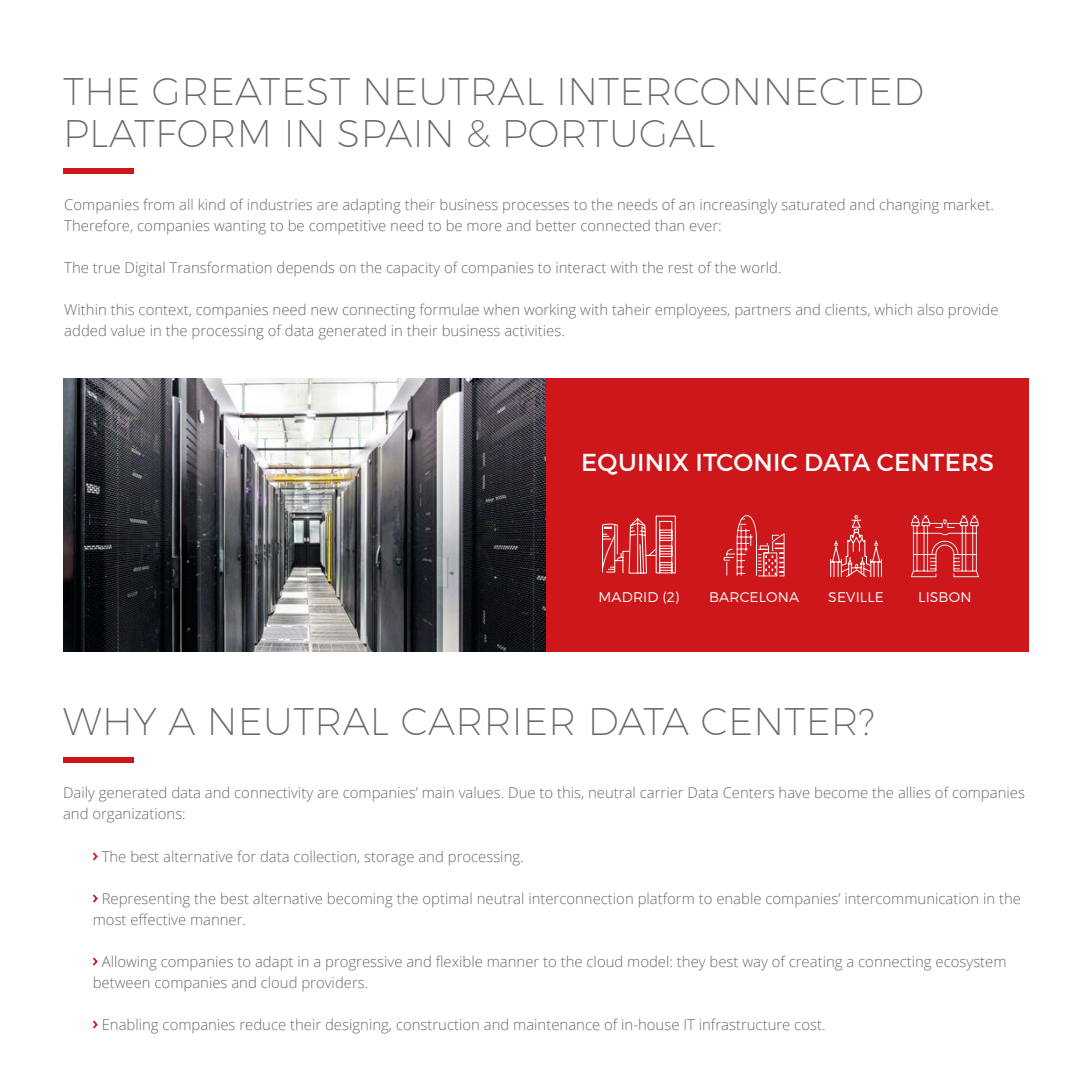
<style>
.page{position:relative;width:1092px;height:1092px;background:#fff}
.page>*{position:absolute;margin:0;border:0;box-sizing:border-box;transform-origin:0 0}
.t1{font:200 38.5px/42px "Montserrat";letter-spacing:.01em;color:#696a6f}
.t2{font:24.5px "Montserrat";letter-spacing:.01em;color:#fff}
.t3{font:300 14.88px/21px "Open Sans";color:#696a6f}
.t4{font:300 14px "Montserrat";letter-spacing:.01em;color:#fff}
</style>
<div class="page">
<img style="left:63px;top:378px;width:483px;height:273px">
<div style="left:546px;top:378px;width:482px;height:273px;background:#cd171a"></div>
<div style="left:63px;top:169px;width:70px;height:5px;background:#cd171a"></div>
<svg style="left:93px;top:852px;width:5px;height:9px"></svg>
<svg style="left:93px;top:894px;width:5px;height:9px"></svg>
<svg style="left:93px;top:957px;width:5px;height:9px"></svg>
<svg style="left:93px;top:1020px;width:5px;height:9px"></svg>
<div style="left:63px;top:757px;width:70px;height:5px;background:#cd171a"></div>
<svg style="left:602px;top:515px;width:74px;height:59px"></svg>
<svg style="left:830px;top:515px;width:52px;height:63px"></svg>
<svg style="left:911px;top:515px;width:68px;height:62px"></svg>
<svg style="left:723px;top:515px;width:62px;height:61px"></svg>
<h1 class="t1" style="left:63px;top:69px;width:862px">THE GREATEST NEUTRAL INTERCONNECTED<br>PLATFORM IN SPAIN &amp; PORTUGAL</h1>
<p class="t3" style="left:64px;top:194px;width:931px">Companies from all kind of industries are adapting their business processes to the needs of an increasingly saturated and changing market.<br>Therefore, companies wanting to be competitive need to be more and better connected than ever:</p>
<p class="t3" style="left:64px;top:257px;width:718px">The true Digital Transformation depends on the capacity of companies to interact with the rest of the world.</p>
<p class="t3" style="left:64px;top:299px;width:935px">Within this context, companies need new connecting formulae when working with taheir employees, partners and clients, which also provide added value in the processing of data generated in their business activities.</p>
<h2 class="t2" style="left:581px;top:447px;width:414px">EQUINIX ITCONIC DATA CENTERS</h2>
<p class="t4" style="left:598px;top:588px;width:82px">MADRID (2)</p>
<p class="t4" style="left:709px;top:588px;width:92px">BARCELONA</p>
<p class="t4" style="left:828px;top:588px;width:57px">SEVILLE</p>
<p class="t4" style="left:918px;top:588px;width:55px">LISBON</p>
<h1 class="t1" style="left:63px;top:699px;width:812px">WHY A NEUTRAL CARRIER DATA CENTER?</h1>
<p class="t3" style="left:63px;top:782px;width:963px">Daily generated data and connectivity are companies’ main values. Due to this, neutral carrier Data Centers have become the allies of companies and organizations:</p>
<p class="t3" style="left:102px;top:845px;width:423px">The best alternative for data collection, storage and processing.</p>
<p class="t3" style="left:93px;top:886px;width:929px;line-height:21.9px;text-indent:9px">Representing the best alternative becoming the optimal neutral interconnection platform to enable companies’ intercommunication in the most effective manner.</p>
<p class="t3" style="left:93px;top:949px;width:915px;line-height:21.9px;text-indent:9px">Allowing companies to adapt in a progressive and flexible manner to the cloud model: they best way of creating a connecting ecosystem between companies and cloud providers.</p>
<p class="t3" style="left:102px;top:1013px;width:725px">Enabling companies reduce their designing, construction and maintenance of in-house IT infrastructure cost.</p>
</div>
